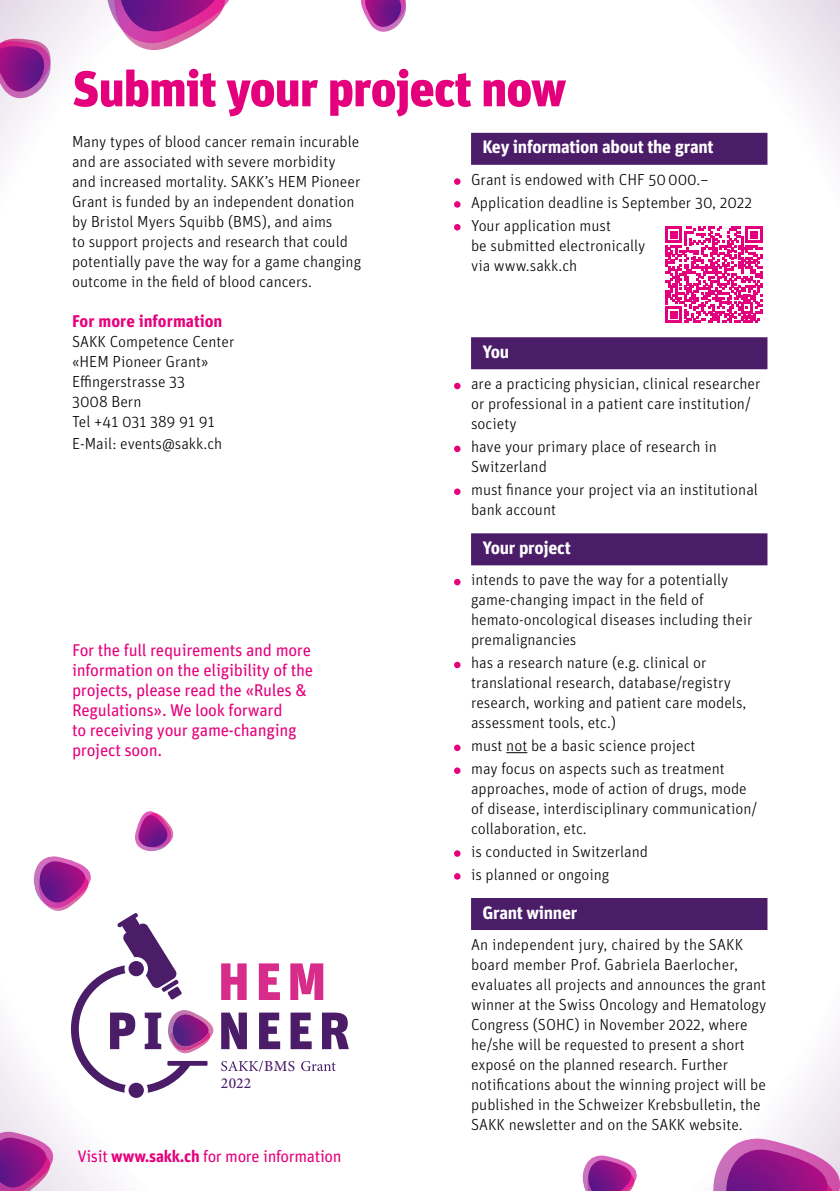
<style>
.page{position:relative;width:840px;height:1191px;background:#fff}
.page>*{position:absolute;margin:0;border:0;box-sizing:border-box;transform-origin:0 0}
.t1{font:900 50px "Unit Pro";letter-spacing:-.015em;color:#e4007c}
.t2{font:700 18px "Unit Pro";letter-spacing:-.015em;color:#fff}
.t3{font:17px/20px "Unit Pro";letter-spacing:-.015em;color:#e6007c}
.t4{font:700 17px "Unit Pro";color:#e6007c}
.t5{font:16.6px "Unit Pro";letter-spacing:-.02em;color:#e6007c}
.t6{font:300 16px/20px "Unit Pro";color:#000}
.t7{font:500 15.2px "Minion Pro";letter-spacing:.02em;color:#4b1d69}
.s1{font-weight:700}
</style>
<div class="page">
<svg style="left:221px;top:963px;width:25px;height:37px"></svg>
<svg style="left:259px;top:963px;width:21px;height:37px"></svg>
<svg style="left:290px;top:963px;width:33px;height:37px"></svg>
<svg style="left:221px;top:1061px;width:42px;height:10px"></svg>
<svg style="left:301px;top:1061px;width:34px;height:10px"></svg>
<svg style="left:221px;top:1012px;width:26px;height:37px"></svg>
<svg style="left:259px;top:1012px;width:21px;height:37px"></svg>
<svg style="left:290px;top:1012px;width:21px;height:37px"></svg>
<svg style="left:322px;top:1012px;width:26px;height:37px"></svg>
<div style="left:128px;top:1082px;width:16px;height:16px;background:#4b1d69;border-radius:50%"></div>
<svg style="left:713px;top:1138px;width:126px;height:53px;background:#b55aab"></svg>
<svg style="left:582px;top:1155px;width:55px;height:36px"></svg>
<svg style="left:106px;top:0;width:123px;height:50px"></svg>
<svg style="left:0;top:1131px;width:55px;height:60px;background:#ad4ea4"></svg>
<svg style="left:0;top:39px;width:54px;height:67px"></svg>
<svg style="left:360px;top:0;width:46px;height:32px"></svg>
<svg style="left:32px;top:811px;width:181px;height:281px"></svg>
<div style="left:471px;top:133px;width:296px;height:32px;background:#4b1d69"></div>
<div style="left:471px;top:337px;width:296px;height:32px;background:#4b1d69"></div>
<div style="left:471px;top:533px;width:296px;height:32px;background:#4b1d69"></div>
<svg style="left:506px;top:752px;width:21px;height:1px"></svg>
<div style="left:471px;top:898px;width:296px;height:32px;background:#4b1d69"></div>
<div style="left:454px;top:178px;width:6px;height:7px;background:#e6007c;border-radius:50%"></div>
<div style="left:454px;top:201px;width:6px;height:7px;background:#e6007c;border-radius:50%"></div>
<svg style="left:454px;top:224px;width:6px;height:6px"></svg>
<svg style="left:454px;top:383px;width:6px;height:6px"></svg>
<div style="left:454px;top:445px;width:6px;height:7px;background:#e6007c;border-radius:50%"></div>
<div style="left:454px;top:488px;width:6px;height:7px;background:#e6007c;border-radius:50%"></div>
<svg style="left:454px;top:579px;width:6px;height:6px"></svg>
<div style="left:454px;top:661px;width:6px;height:7px;background:#e6007c;border-radius:50%"></div>
<div style="left:454px;top:744px;width:6px;height:7px;background:#e6007c;border-radius:50%"></div>
<div style="left:454px;top:767px;width:6px;height:7px;background:#e6007c;border-radius:50%"></div>
<svg style="left:454px;top:850px;width:6px;height:6px"></svg>
<svg style="left:454px;top:873px;width:6px;height:6px"></svg>
<svg style="left:665px;top:226px;width:96px;height:97px"></svg>
<h1 class="t1" style="left:72px;top:51px;width:495px">Submit your project now</h1>
<p class="t6" style="left:72px;top:131px;width:290px">Many types of blood cancer remain incurable and are associated with severe morbidity and increased mortality. SAKK’s HEM Pioneer Grant is funded by an independent donation by Bristol Myers Squibb (BMS), and aims<br>to support projects and research that could potentially pave the way for a game changing outcome in the field of blood cancers.</p>
<p class="t4" style="left:72px;top:309px;width:152px">For more information</p>
<p class="t6" style="left:72px;top:331px;width:164px">SAKK Competence Center «HEM Pioneer Grant»<br>Effingerstrasse 33<br>3008 Bern<br>Tel +41 031 389 91 91</p>
<p class="t6" style="left:72px;top:433px;width:152px">E-Mail: events@sakk.ch</p>
<p class="t2" style="left:482px;top:134px;width:232px">Key information about the grant</p>
<p class="t6" style="left:471px;top:167px;width:282px;line-height:22.8px">Grant is endowed with CHF 50000.–<br>Application deadline is September 30, 2022<br>Your application must</p>
<p class="t6" style="left:471px;top:235px;width:176px">be submitted electronically via www.sakk.ch</p>
<p class="t2" style="left:482px;top:338px;width:28px">You</p>
<p class="t6" style="left:471px;top:373px;width:291px">are a practicing physician, clinical researcher or professional in a patient care institution/ society</p>
<p class="t6" style="left:471px;top:436px;width:247px">have your primary place of research in<br>Switzerland</p>
<p class="t6" style="left:471px;top:479px;width:288px">must finance your project via an institutional bank account</p>
<p class="t2" style="left:482px;top:534px;width:90px">Your project</p>
<p class="t6" style="left:471px;top:569px;width:283px">intends to pave the way for a potentially game-changing impact in the field of hemato-oncological diseases including their premalignancies</p>
<p class="t6" style="left:471px;top:652px;width:277px">has a research nature (e.g. clinical or translational research, database/registry research, working and patient care models, assessment tools, etc.)</p>
<p class="t6" style="left:471px;top:733px;width:255px;line-height:22.8px">must not be a basic science project may focus on aspects such as treatment</p>
<p class="t6" style="left:471px;top:778px;width:287px">approaches, mode of action of drugs, mode of disease, interdisciplinary communication/ collaboration, etc.</p>
<p class="t6" style="left:471px;top:839px;width:178px;line-height:22.8px">is conducted in Switzerland is planned or ongoing</p>
<p class="t2" style="left:482px;top:899px;width:96px">Grant winner</p>
<p class="t6" style="left:471px;top:934px;width:296px">An independent jury, chaired by the SAKK board member Prof. Gabriela Baerlocher, evaluates all projects and announces the grant winner at the Swiss Oncology and Hematology Congress (SOHC) in November 2022, where he/she will be requested to present a short exposé on the planned research. Further notifications about the winning project will be published in the Schweizer Krebsbulletin, the SAKK newsletter and on the SAKK website.</p>
<p class="t3" style="left:72px;top:639px;width:242px">For the full requirements and more information on the eligibility of the projects, please read the «Rules &amp;<br>Regulations». We look forward<br>to receiving your game-changing project soon.</p>
<p class="t7" style="left:264px;top:1055px;width:32px">BMS</p>
<p class="t7" style="left:221px;top:1072px;width:32px">2022</p>
<p class="t5" style="left:77px;top:1144px;width:265px">Visit <span class="s1">www.sakk.ch</span> for more information</p>
</div>
